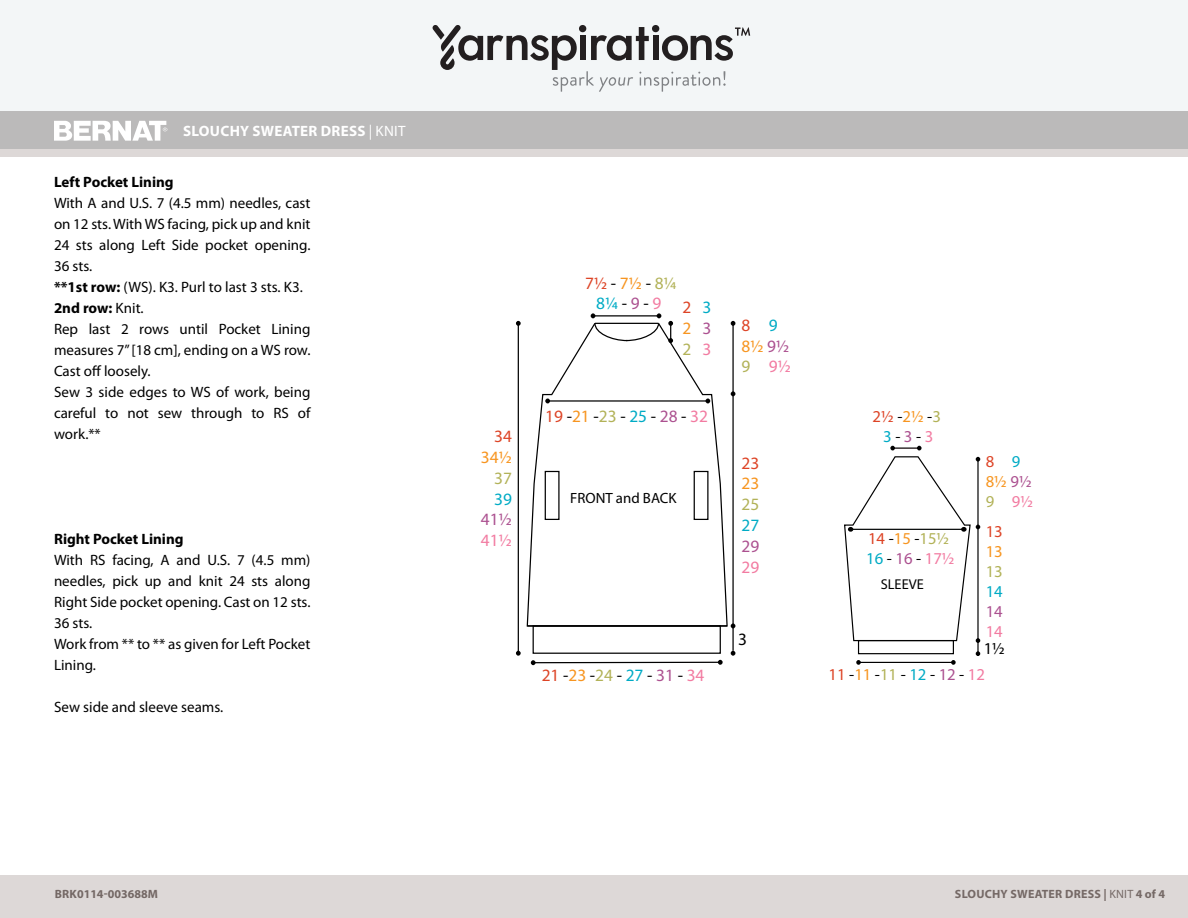
<style>
.page{position:relative;width:1188px;height:918px;background:#fff}
.page>*{position:absolute;margin:0;border:0;box-sizing:border-box;transform-origin:0 0}
.t1{font:17.4px/20.9px "Myriad Pro";color:#000;text-align:center}
.t2{font:17.4px/20.9px "Myriad Pro";color:#f79520}
.t3{font:17.4px/20.9px "Myriad Pro";color:#dd4426;text-align:justify}
.t4{font:16.65px/20px "Myriad Pro";color:#000;text-align:center}
.t5{font:16.65px/20px "Myriad Pro";color:#dd4426;text-align:justify}
.t6{font:16.65px/20px "Myriad Pro";color:#f79520}
.t7{font:15px/21px "Myriad Pro";color:#000}
.t8{font:700 15px "Myriad Pro";letter-spacing:.02em;color:#fff}
.t9{font:14.85px "Myriad Pro";color:#000}
.t10{font:14.25px "Myriad Pro";color:#000}
.t11{font:700 12px "Myriad Pro";letter-spacing:.02em;color:#756966}
.t12{font:700 12px "Myriad Pro";color:#746865}
.s1{font-weight:400}
.s2{font-weight:700}
.s3{color:#dd4426}
.s4{color:#b2b258}
.s5{color:#00abc5}
.s6{color:#ac5190}
.s7{color:#f27ba1}
.s8{color:#f79520}
</style>
<div class="page">
<div style="left:0;top:111px;width:1188px;height:38px;background:#bababa"></div>
<div style="left:0;top:0;width:1188px;height:111px;background:#f3f6f7"></div>
<svg style="left:433px;top:25px;width:318px;height:67px"></svg>
<div style="left:0;top:149px;width:1188px;height:769px;background:#ddd8d7"></div>
<div style="left:0;top:157px;width:1188px;height:717px;background:#fff"></div>
<svg style="left:54px;top:120px;width:113px;height:21px"></svg>
<div style="left:533px;top:625px;width:188px;height:29px;border:1px solid #000"></div>
<svg style="left:526px;top:323px;width:202px;height:304px"></svg>
<div style="left:545px;top:471px;width:15px;height:49px;border:1px solid #000"></div>
<div style="left:694px;top:471px;width:14px;height:49px;border:1px solid #000"></div>
<hr style="left:533px;top:662px;width:187px;height:1px;background:#000">
<svg style="left:718px;top:660px;width:5px;height:5px"></svg>
<svg style="left:531px;top:660px;width:5px;height:5px"></svg>
<svg style="left:731px;top:651px;width:4px;height:5px"></svg>
<hr style="left:732px;top:323px;width:2px;height:328px;background:#000">
<svg style="left:731px;top:391px;width:4px;height:5px"></svg>
<svg style="left:731px;top:321px;width:4px;height:5px"></svg>
<svg style="left:591px;top:313px;width:70px;height:29px"></svg>
<hr style="left:593px;top:315px;width:66px;height:2px;background:#000">
<hr style="left:518px;top:323px;width:1px;height:330px;background:#000">
<svg style="left:516px;top:321px;width:5px;height:5px"></svg>
<svg style="left:516px;top:651px;width:5px;height:5px"></svg>
<svg style="left:668px;top:321px;width:5px;height:22px"></svg>
<hr style="left:595px;top:323px;width:64px;height:1px;background:#000">
<svg style="left:706px;top:399px;width:4px;height:4px"></svg>
<svg style="left:545px;top:399px;width:5px;height:4px"></svg>
<hr style="left:548px;top:400px;width:160px;height:2px;background:#000">
<div style="left:858px;top:640px;width:96px;height:14px;border:1px solid #000"></div>
<hr style="left:977px;top:459px;width:2px;height:195px;background:#000">
<svg style="left:976px;top:651px;width:4px;height:5px"></svg>
<svg style="left:890px;top:446px;width:32px;height:4px"></svg>
<hr style="left:859px;top:662px;width:94px;height:1px;background:#000">
<svg style="left:951px;top:660px;width:5px;height:5px"></svg>
<svg style="left:856px;top:660px;width:5px;height:5px"></svg>
<svg style="left:844px;top:456px;width:136px;height:187px"></svg>
<p class="t8" style="left:183px;top:121px;width:224px">SLOUCHY SWEATER DRESS <span class="s1">| KNIT</span></p>
<p class="t7" style="left:54px;top:171px;width:258px"><span class="s2">Left Pocket Lining<br></span>With A and U.S. 7 (4.5 mm) needles, cast on 12 sts. With WS facing, pick up and knit<br>24 sts along Left Side pocket opening.<br>36 sts.<br><span class="s2">**1st row:</span> (WS). K3. Purl to last 3 sts. K3.<br><span class="s2">2nd row:</span> Knit.<br>Rep last 2 rows until Pocket Lining measures 7” [18 cm], ending on a WS row.<br>Cast off loosely.<br>Sew 3 side edges to WS of work, being careful to not sew through to RS of work.**</p>
<p class="t7" style="left:54px;top:528px;width:258px"><span class="s2">Right Pocket Lining<br></span>With RS facing, A and U.S. 7 (4.5 mm) needles, pick up and knit 24 sts along<br>Right Side pocket opening. Cast on 12 sts.<br>36 sts.<br>Work from ** to ** as given for Left Pocket<br>Lining.</p>
<p class="t7" style="left:54px;top:696px;width:171px">Sew side and sleeve seams.</p>
<p class="t12" style="left:55px;top:886px;width:105px">BRK0114-003688M</p>
<p class="t2" style="left:481px;top:426px;width:32px;text-align:right"><span class="s3">34<br></span>34½<br><span class="s4">37<br></span><span class="s5">39<br></span><span class="s6">41½<br></span><span class="s7">41½</span></p>
<p class="t1" style="left:585px;top:272px;width:93px"><span class="s3">7½</span> - <span class="s8">7½</span> - <span class="s4">8¼<br></span><span class="s5">8¼</span> - <span class="s6">9</span> - <span class="s7">9</span></p>
<p class="t3" style="left:683px;top:297px;width:30px">2 <span class="s5">3<br></span><span class="s8">2</span> <span class="s6">3<br></span><span class="s4">2</span> <span class="s7">3</span></p>
<p class="t1" style="left:545px;top:406px;width:164px"><span class="s3">19</span> -<span class="s8">21</span> -<span class="s4">23</span> - <span class="s5">25</span> - <span class="s6">28</span> - <span class="s7">32</span></p>
<p class="t9" style="left:570px;top:489px;width:108px">FRONT and BACK</p>
<p class="t1" style="left:542px;top:664px;width:164px"><span class="s3">21</span> -<span class="s8">23</span> -<span class="s4">24</span> - <span class="s5">27</span> - <span class="s6">31</span> - <span class="s7">34</span></p>
<p class="t2" style="left:742px;top:314px;width:51px"><span class="s3">8</span> <span class="s5">9<br></span>8½ <span class="s6">9½<br></span><span class="s4">9</span> <span class="s7">9½</span></p>
<p class="t3" style="left:742px;top:452px;width:19px">23<br><span class="s8">23<br></span><span class="s4">25<br></span><span class="s5">27<br></span><span class="s6">29<br></span><span class="s7">29</span></p>
<p class="t1" style="left:738px;top:629px;width:10px">3</p>
<p class="t4" style="left:873px;top:406px;width:70px"><span class="s3">2½</span> -<span class="s8">2½</span> -<span class="s4">3<br></span><span class="s5">3</span>- <span class="s6">3</span>-<span class="s7">3</span></p>
<p class="t4" style="left:866px;top:528px;width:90px;text-align:left"><span class="s3">14</span> -<span class="s8">15</span> -<span class="s4">15½<br></span><span class="s5">16</span> - <span class="s6">16</span> - <span class="s7">17½</span></p>
<p class="t10" style="left:881px;top:576px;width:44px">SLEEVE</p>
<p class="t6" style="left:986px;top:451px;width:49px"><span class="s3">8</span> <span class="s5">9<br></span>8½ <span class="s6">9½<br></span><span class="s4">9</span> <span class="s7">9½</span></p>
<p class="t5" style="left:986px;top:521px;width:19px">13<br><span class="s8">13<br></span><span class="s4">13<br></span><span class="s5">14<br></span><span class="s6">14<br></span><span class="s7">14</span></p>
<p class="t4" style="left:984px;top:638px;width:23px">1½</p>
<p class="t4" style="left:829px;top:664px;width:158px"><span class="s3">11</span> -<span class="s8">11</span> -<span class="s4">11</span> - <span class="s5">12</span> - <span class="s6">12</span> - <span class="s7">12</span></p>
<p class="t11" style="left:955px;top:886px;width:212px">SLOUCHY SWEATER DRESS | <span class="s1">KNIT</span> 4 of 4</p>
</div>
